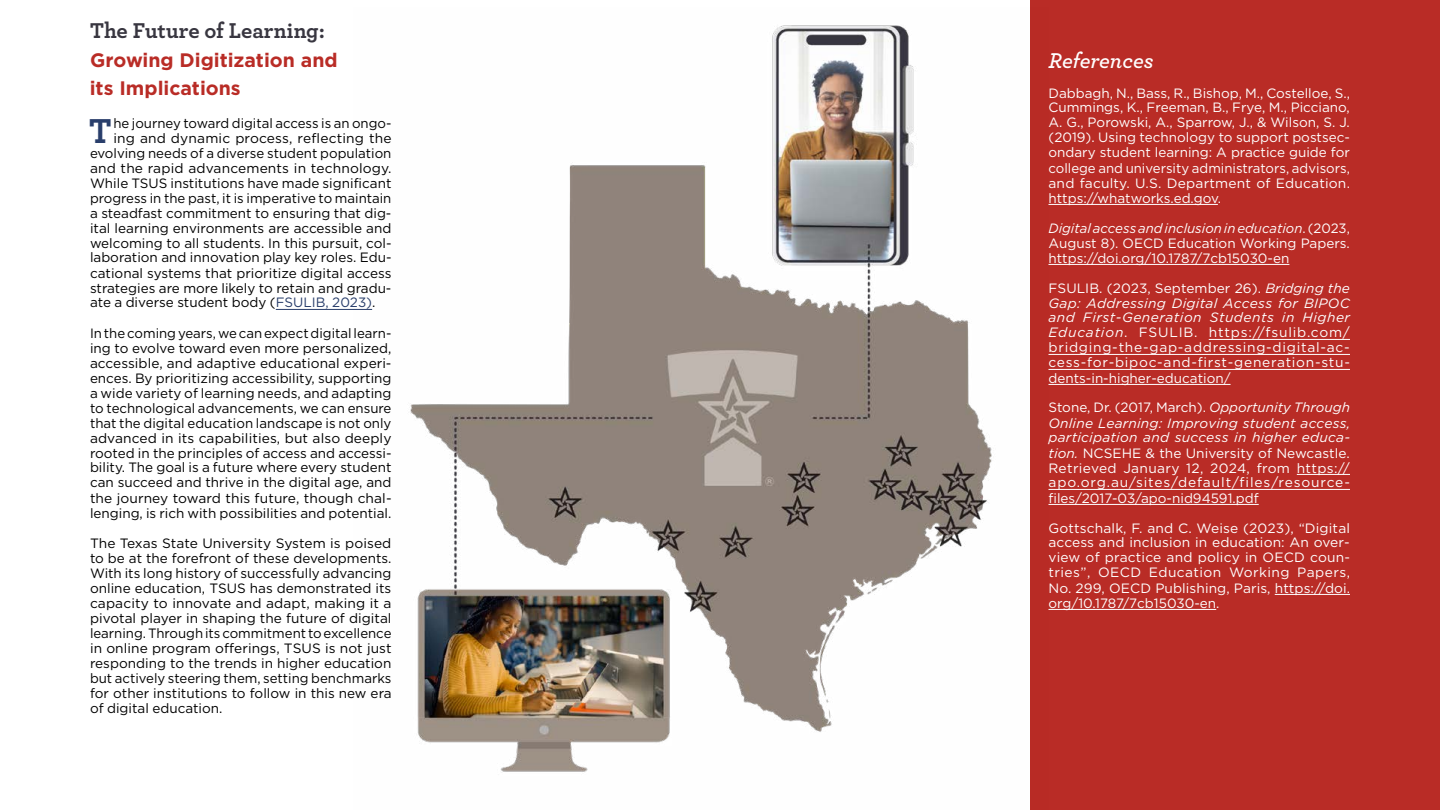
<style>
.page{position:relative;width:1440px;height:810px;background:#fff}
.page>*{position:absolute;margin:0;border:0;box-sizing:border-box;transform-origin:0 0}
.t1{font:700 36.3px "Archer";color:#293e6b}
.t2{font:700 22.5px "Archer Pro";letter-spacing:-.005em;color:#383640}
.t3{font:italic 600 22.5px "Archer";color:#fff}
.t4{font:700 19.5px/27.8px "Gotham";color:#b92c26}
.t5{font:13.5px/15px "Gotham";color:#000;text-align:justify}
.t6{font:13.5px/15px "Gotham";color:#fff;text-align:justify}
.s1{color:#293e6b}
.s2{font-style:italic}
</style>
<div class="page">
<div style="left:1030px;top:0;width:410px;height:810px;background:#b92c26"></div>
<hr style="left:276px;top:309px;width:96px;height:1px;background:#293e6b">
<hr style="left:1048px;top:204px;width:170px;height:1px;background:#fff">
<hr style="left:1048px;top:264px;width:241px;height:1px;background:#fff">
<hr style="left:1209px;top:339px;width:141px;height:1px;background:#fff">
<hr style="left:1048px;top:354px;width:302px;height:1px;background:#fff">
<hr style="left:1048px;top:369px;width:302px;height:1px;background:#fff">
<hr style="left:1048px;top:384px;width:183px;height:1px;background:#fff">
<hr style="left:1297px;top:474px;width:53px;height:1px;background:#fff">
<hr style="left:1048px;top:489px;width:302px;height:1px;background:#fff">
<hr style="left:1048px;top:504px;width:211px;height:1px;background:#fff">
<hr style="left:1275px;top:594px;width:75px;height:1px;background:#fff">
<hr style="left:1048px;top:609px;width:168px;height:1px;background:#fff">
<img style="left:353px;top:25px;width:639px;height:747px">
<h2 class="t2" style="left:90px;top:12px;width:236px">The Future of Learning:</h2>
<h3 class="t4" style="left:90px;top:46px;width:249px">Growing Digitization and its Implications</h3>
<h1 class="t1" style="left:89px;top:102px;width:24px">T</h1>
<p class="t5" style="left:113px;top:115px;width:280px">he journey toward digital access is an ongo-</p>
<p class="t5" style="left:113px;top:130px;width:280px">ing and dynamic process, reflecting the</p>
<p class="t5" style="left:90px;top:145px;width:303px">evolving needs of a diverse student population</p>
<p class="t5" style="left:90px;top:160px;width:303px">and the rapid advancements in technology.</p>
<p class="t5" style="left:90px;top:175px;width:303px">While TSUS institutions have made significant</p>
<p class="t5" style="left:90px;top:190px;width:303px">progress in the past, it is imperative to maintain</p>
<p class="t5" style="left:90px;top:205px;width:303px">a steadfast commitment to ensuring that dig-</p>
<p class="t5" style="left:90px;top:220px;width:303px">ital learning environments are accessible and</p>
<p class="t5" style="left:90px;top:235px;width:303px">welcoming to all students. In this pursuit, col-</p>
<p class="t5" style="left:90px;top:250px;width:303px">laboration and innovation play key roles. Edu-</p>
<p class="t5" style="left:90px;top:265px;width:303px">cational systems that prioritize digital access</p>
<p class="t5" style="left:90px;top:280px;width:303px">strategies are more likely to retain and gradu-</p>
<p class="t5" style="left:90px;top:295px;width:287px">ate a diverse student body (<span class="s1">FSULIB, 2023)</span>.</p>
<p class="t5" style="left:90px;top:325px;width:303px">In the coming years, we can expect digital learn&shy;ing to evolve toward even more personalized, accessible, and adaptive educational experi&shy;ences. By prioritizing accessibility, supporting a wide variety of learning needs, and adapting to technological advancements, we can ensure that the digital education landscape is not only advanced in its capabilities, but also deeply rooted in the principles of access and accessi&shy;bility. The goal is a future where every student can succeed and thrive in the digital age, and the journey toward this future, though chal&shy;lenging, is rich with possibilities and potential.</p>
<p class="t5" style="left:90px;top:535px;width:303px">The Texas State University System is poised to be at the forefront of these developments.<br>With its long history of successfully advancing online education, TSUS has demonstrated its capacity to innovate and adapt, making it a pivotal player in shaping the future of digital learning. Through its commitment to excellence in online program offerings, TSUS is not just responding to the trends in higher education but actively steering them, setting benchmarks for other institutions to follow in this new era of digital education.</p>
<h2 class="t3" style="left:1048px;top:43px;width:107px">References</h2>
<p class="t6" style="left:1048px;top:85px;width:303px">Dabbagh, N., Bass, R., Bishop, M., Costelloe, S., Cummings, K., Freeman, B., Frye, M., Picciano, A. G., Porowski, A., Sparrow, J., &amp; Wilson, S. J. (2019). Using technology to support postsec&shy;ondary student learning: A practice guide for college and university administrators, advisors, and faculty. U.S. Department of Education. https://whatworks.ed.gov.</p>
<p class="t6" style="left:1048px;top:220px;width:303px"><span class="s2">Digital access and inclusion in education</span>. (2023, August 8). OECD Education Working Papers. https://doi.org/10.1787/7cb15030-en</p>
<p class="t6" style="left:1048px;top:280px;width:303px">FSULIB. (2023, September 26). <span class="s2">Bridging the Gap: Addressing Digital Access for BIPOC and First-Generation Students in Higher Education</span>. FSULIB. https://fsulib.com/ bridging-the-gap-addressing-digital-ac&shy;cess-for-bipoc-and-first-generation-stu&shy;dents-in-higher-education/</p>
<p class="t6" style="left:1048px;top:400px;width:303px">Stone, Dr. (2017, March). <span class="s2">Opportunity Through Online Learning: Improving student access, participation and success in higher educa&shy;tion.</span> NCSEHE &amp; the University of Newcastle.<br>Retrieved January 12, 2024, from https:// apo.org.au/sites/default/files/resource&shy;files/2017-03/apo-nid94591.pdf</p>
<p class="t6" style="left:1048px;top:520px;width:303px">Gottschalk, F. and C. Weise (2023), “Digital access and inclusion in education: An over&shy;view of practice and policy in OECD coun&shy;tries”, OECD Education Working Papers, No. 299, OECD Publishing, Paris, https://doi. org/10.1787/7cb15030-en.</p>
</div>
